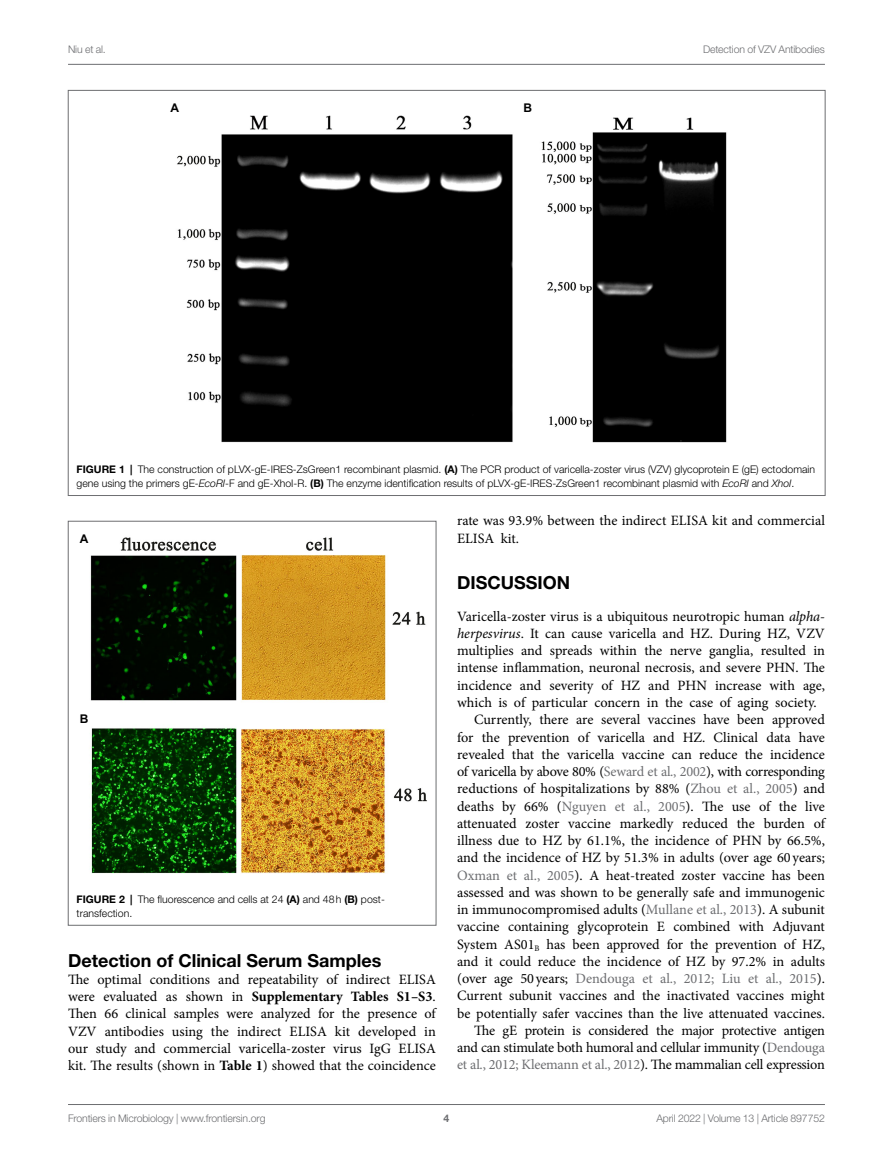
<style>
.page{position:relative;width:893px;height:1170px;background:#fff}
.page>*{position:absolute;margin:0;border:0;box-sizing:border-box;transform-origin:0 0}
.HEAD_2{font:700 18px "Helvetica Neue LT Std";color:#000}
.HEAD_1{font:700 18px "Helvetica Neue LT Std";color:#000}
.TEXT{font:14.25px/17.2px "Minion Pro";letter-spacing:-.01em;color:#000;text-align:justify}
.TEXT_FLUSH{font:14.25px/17.2px "Minion Pro";color:#000;text-align:justify}
.t1{font:700 12px "Arial";color:#000}
.FIG_LEG{font:300 10.5px/14.2px "Helvetica Neue LT Std";color:#000}
.t2{font:300 10.5px "Helvetica Neue LT Std";letter-spacing:-.015em;color:#6d6e71}
.t3{font:700 10.5px "Helvetica Neue LT Std";color:#6d6e71}
.s1{font-weight:700}
.s2{font-style:italic}
.s3{color:#6d6e71}
</style>
<div class="page">
<hr style="left:68px;top:64px;width:757px;height:1px;background:#6d6e71">
<hr style="left:68px;top:1104px;width:757px;height:1px;background:#6d6e71">
<img style="left:177px;top:115px;width:550px;height:328px">
<img style="left:90px;top:537px;width:337px;height:336px">
<div style="left:68px;top:521px;width:368px;height:404px;border:1px solid #6d6e71"></div>
<p class="t2" style="left:68px;top:42px;width:39px">Niu et al.</p>
<p class="t2" style="left:703px;top:42px;width:123px">Detection of VZV Antibodies</p>
<p class="t1" style="left:170px;top:99px;width:10px">A</p>
<p class="t1" style="left:523px;top:99px;width:10px">B</p>
<p class="FIG_LEG" style="left:77px;top:461px;width:740px"><span class="s1">FIGURE 1 |</span> The construction of pLVX-gE-IRES-ZsGreen1 recombinant plasmid. <span class="s1">(A)</span> The PCR product of varicella-zoster virus (VZV) glycoprotein E (gE) ectodomain gene using the primers gE-<span class="s2">EcoRI</span>-F and gE-XhoI-R. <span class="s1">(B)</span> The enzyme identification results of pLVX-gE-IRES-ZsGreen1 recombinant plasmid with <span class="s2">EcoRI</span> and <span class="s2">XhoI</span>.</p>
<p class="t1" style="left:80px;top:530px;width:10px">A</p>
<p class="t1" style="left:80px;top:710px;width:10px">B</p>
<p class="FIG_LEG" style="left:77px;top:891px;width:310px"><span class="s1">FIGURE 2 |</span> The fluorescence and cells at 24 <span class="s1">(A)</span> and 48h <span class="s1">(B)</span> post&shy;transfection.</p>
<p class="HEAD_2" style="left:68px;top:949px;width:315px">Detection of Clinical Serum Samples</p>
<p class="TEXT_FLUSH" style="left:68px;top:970px;width:369px">The optimal conditions and repeatability of indirect ELISA were evaluated as shown in <span class="s1">Supplementary Tables S1–S3</span>.<br>Then 66 clinical samples were analyzed for the presence of VZV antibodies using the indirect ELISA kit developed in our study and commercial varicella-zoster virus IgG ELISA kit. The results (shown in <span class="s1">Table 1</span>) showed that the coincidence</p>
<p class="TEXT_FLUSH" style="left:457px;top:512px;width:369px">rate was 93.9% between the indirect ELISA kit and commercial<br>ELISA kit.</p>
<p class="HEAD_1" style="left:457px;top:571px;width:115px">DISCUSSION</p>
<p class="TEXT_FLUSH" style="left:457px;top:607px;width:369px">Varicella-zoster virus is a ubiquitous neurotropic human <span class="s2">alpha&shy;herpesvirus</span>. It can cause varicella and HZ. During HZ, VZV multiplies and spreads within the nerve ganglia, resulted in intense inflammation, neuronal necrosis, and severe PHN. The incidence and severity of HZ and PHN increase with age, which is of particular concern in the case of aging society.</p>
<p class="TEXT" style="left:457px;top:711px;width:369px;text-indent:17px">Currently, there are several vaccines have been approved for the prevention of varicella and HZ. Clinical data have revealed that the varicella vaccine can reduce the incidence of varicella by above 80% (<span class="s3">Seward et al., 2002</span>), with corresponding reductions of hospitalizations by 88% (<span class="s3">Zhou et al., 2005</span>) and deaths by 66% (<span class="s3">Nguyen et al., 2005</span>). The use of the live attenuated zoster vaccine markedly reduced the burden of illness due to HZ by 61.1%, the incidence of PHN by 66.5%, and the incidence of HZ by 51.3% in adults (over age 60 years; <span class="s3">Oxman et al., 2005</span>). A heat-treated zoster vaccine has been assessed and was shown to be generally safe and immunogenic in immunocompromised adults (<span class="s3">Mullane et al., 2013</span>). A subunit vaccine containing glycoprotein E combined with Adjuvant System AS01<sub>B</sub> has been approved for the prevention of HZ, and it could reduce the incidence of HZ by 97.2% in adults (over age 50 years; <span class="s3">Dendouga et al., 2012; Liu et al., 2015</span>).<br>Current subunit vaccines and the inactivated vaccines might be potentially safer vaccines than the live attenuated vaccines.</p>
<p class="TEXT" style="left:457px;top:1021px;width:369px;text-indent:17px">The gE protein is considered the major protective antigen and can stimulate both humoral and cellular immunity (<span class="s3">Dendouga et al., 2012; Kleemann et al., 2012</span>). The mammalian cell expression</p>
<p class="t2" style="left:68px;top:1111px;width:199px">Frontiers in Microbiology | www.frontiersin.org</p>
<p class="t3" style="left:444px;top:1111px;width:7px">4</p>
<p class="t2" style="left:656px;top:1111px;width:170px">April 2022 | Volume 13 | Article 897752</p>
</div>
